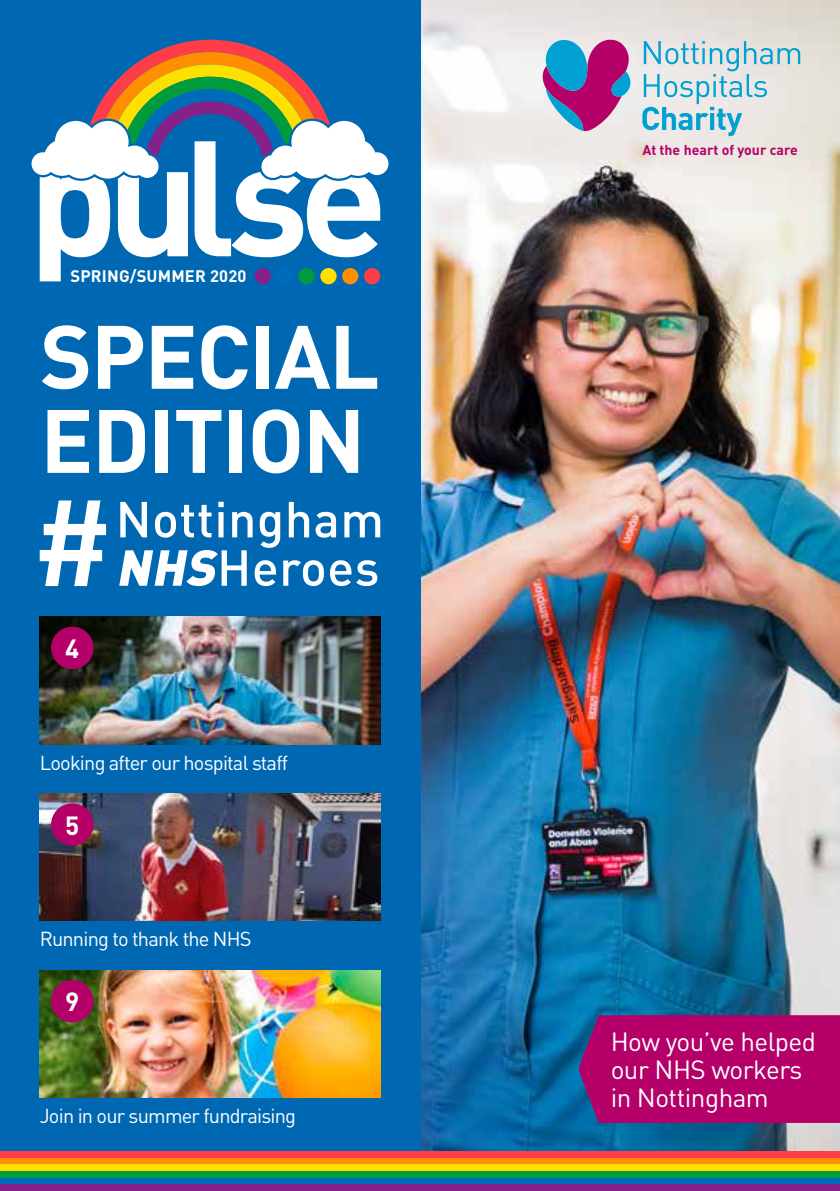
<style>
.page{position:relative;width:840px;height:1191px;background:#fff}
.page>*{position:absolute;margin:0;border:0;box-sizing:border-box;transform-origin:0 0}
.t1{font:700 88.4px/84px "DIN Pro";letter-spacing:-.02em;color:#fff}
.t2{font:26px/28px "DIN Pro";letter-spacing:-.02em;color:#fff}
.t3{font:700 26px "DIN Pro";color:#fff}
.t4{font:20px "DIN Pro";letter-spacing:-.04em;color:#fff}
.t5{font:700 16.4px "DIN";letter-spacing:.01em;color:#fff}
.t6{font:700 14.2px "DIN";color:#b40068}
</style>
<div class="page">
<img style="left:420px;top:0;width:419px;height:1151px">
<div style="left:0;top:0;width:420px;height:1191px;background:#0068b2"></div>
<svg style="left:539px;top:37px;width:260px;height:99px;background:#b6b9cf"></svg>
<img style="left:40px;top:617px;width:340px;height:127px">
<div style="left:51px;top:626px;width:42px;height:43px;background:#b40068;border-radius:50%"></div>
<img style="left:40px;top:793px;width:340px;height:127px">
<div style="left:51px;top:803px;width:42px;height:43px;background:#b40068;border-radius:50%"></div>
<img style="left:40px;top:970px;width:340px;height:127px">
<div style="left:51px;top:980px;width:42px;height:42px;background:#b40068;border-radius:50%"></div>
<div style="left:578px;top:1015px;width:261px;height:108px;background:#b40068"></div>
<svg style="left:40px;top:500px;width:66px;height:86px"></svg>
<svg style="left:119px;top:502px;width:261px;height:84px"></svg>
<svg style="left:40px;top:182px;width:340px;height:99px"></svg>
<div style="left:255px;top:268px;width:16px;height:16px;background:#852188;border-radius:50%"></div>
<div style="left:276px;top:268px;width:17px;height:16px;background:#006bb9;border-radius:50%"></div>
<div style="left:298px;top:268px;width:16px;height:16px;background:#009b3c;border-radius:50%"></div>
<div style="left:364px;top:268px;width:16px;height:16px;background:#ff3d49;border-radius:50%"></div>
<div style="left:320px;top:268px;width:16px;height:16px;background:#ffdf00;border-radius:50%"></div>
<div style="left:342px;top:268px;width:16px;height:16px;background:#ff8e00;border-radius:50%"></div>
<svg style="left:31px;top:40px;width:358px;height:142px"></svg>
<div style="left:0;top:1151px;width:839px;height:6px;background:#ff3d49"></div>
<div style="left:0;top:1157px;width:839px;height:7px;background:#ff8e00"></div>
<div style="left:0;top:1164px;width:839px;height:7px;background:#ffdf00"></div>
<div style="left:0;top:1171px;width:839px;height:6px;background:#009b3c"></div>
<div style="left:0;top:1177px;width:839px;height:7px;background:#006bb9"></div>
<div style="left:0;top:1184px;width:839px;height:7px;background:#852188"></div>
<p class="t5" style="left:70px;top:265px;width:177px">SPRING/SUMMER 2020</p>
<h1 class="t1" style="left:40px;top:311px;width:341px">SPECIAL<br>EDITION</h1>
<h2 class="t3" style="left:65px;top:631px;width:16px">4</h2>
<p class="t4" style="left:40px;top:748px;width:250px">Looking after our hospital staff</p>
<h2 class="t3" style="left:65px;top:807px;width:16px">5</h2>
<p class="t4" style="left:40px;top:925px;width:213px">Running to thank the NHS</p>
<h2 class="t3" style="left:65px;top:984px;width:16px">9</h2>
<p class="t4" style="left:40px;top:1102px;width:258px">Join in our summer fundraising</p>
<p class="t6" style="left:642px;top:141px;width:157px">At the heart of your care</p>
<h2 class="t2" style="left:610px;top:1026px;width:207px">How you’ve helped our NHS workers in Nottingham</h2>
</div>
